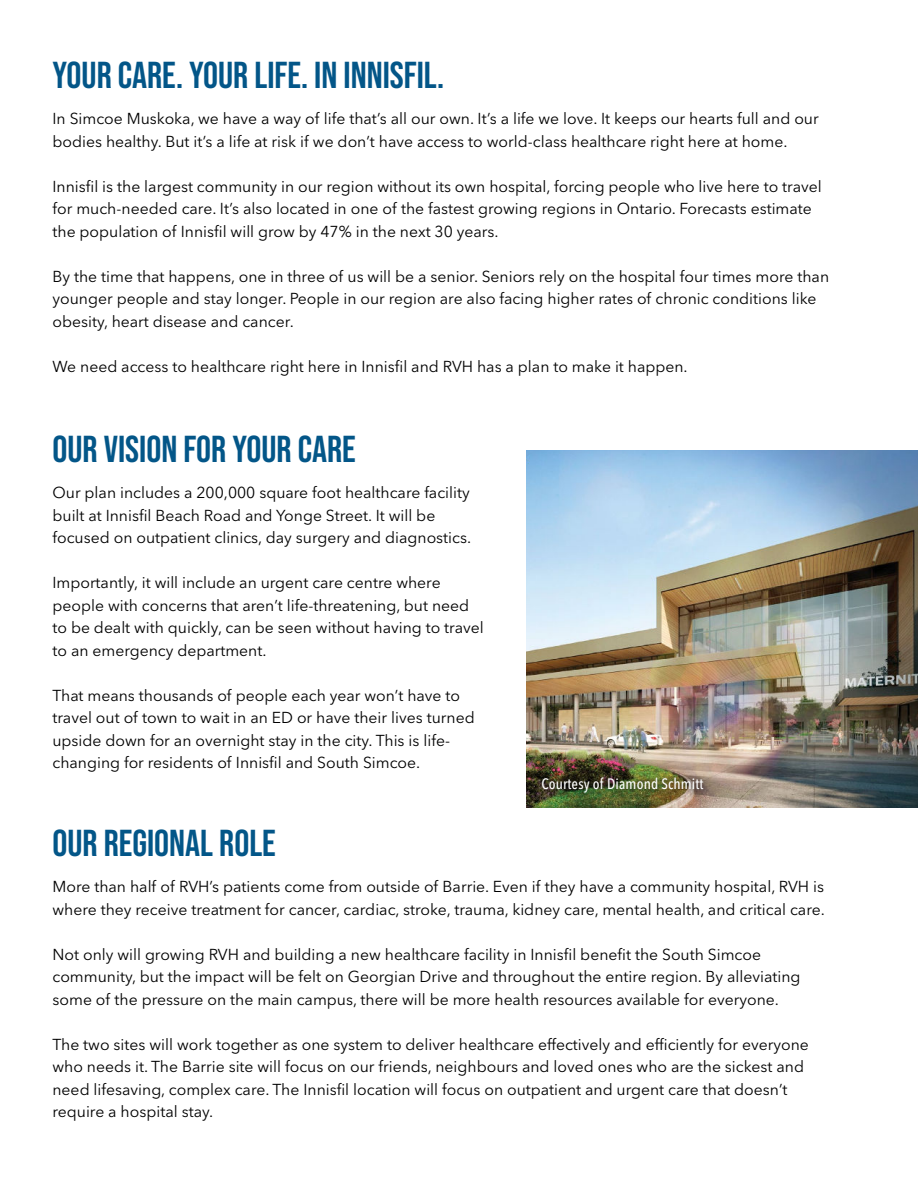
<style>
.page{position:relative;width:918px;height:1188px;background:#fff}
.page>*{position:absolute;margin:0;border:0;box-sizing:border-box;transform-origin:0 0}
.t1{font:37.5px "Bebas Neue";color:#035688}
.t2{font:15.75px/22.5px "Avenir Next LT Pro";color:#000}
.t3{font:500 condensed 15px "Avenir Next LT Pro";letter-spacing:.01em;color:#fff}
</style>
<div class="page">
<img style="left:526px;top:450px;width:392px;height:358px">
<div style="left:535px;top:770px;width:175px;height:31px;background:#000;opacity:.85"></div>
<h1 class="t1" style="left:52px;top:53px;width:393px">YOUR CARE. YOUR LIFE. IN INNISFIL.</h1>
<p class="t2" style="left:52px;top:109px;width:768px">In Simcoe Muskoka, we have a way of life that’s all our own. It’s a life we love. It keeps our hearts full and our bodies healthy. But it’s a life at risk if we don’t have access to world-class healthcare right here at home.</p>
<p class="t2" style="left:52px;top:177px;width:771px">Innisfil is the largest community in our region without its own hospital, forcing people who live here to travel for much-needed care. It’s also located in one of the fastest growing regions in Ontario. Forecasts estimate the population of Innisfil will grow by 47% in the next 30 years.</p>
<p class="t2" style="left:52px;top:267px;width:778px">By the time that happens, one in three of us will be a senior. Seniors rely on the hospital four times more than younger people and stay longer. People in our region are also facing higher rates of chronic conditions like obesity, heart disease and cancer.</p>
<p class="t2" style="left:52px;top:357px;width:637px">We need access to healthcare right here in Innisfil and RVH has a plan to make it happen.</p>
<h1 class="t1" style="left:52px;top:427px;width:305px">OUR VISION FOR YOUR CARE</h1>
<p class="t2" style="left:52px;top:483px;width:420px">Our plan includes a 200,000 square foot healthcare facility built at Innisfil Beach Road and Yonge Street. It will be focused on outpatient clinics, day surgery and diagnostics.</p>
<p class="t2" style="left:52px;top:573px;width:433px">Importantly, it will include an urgent care centre where people with concerns that aren’t life-threatening, but need to be dealt with quickly, can be seen without having to travel to an emergency department.</p>
<p class="t2" style="left:52px;top:685px;width:424px">That means thousands of people each year won’t have to travel out of town to wait in an ED or have their lives turned upside down for an overnight stay in the city. This is life&shy;changing for residents of Innisfil and South Simcoe.</p>
<p class="t3" style="left:542px;top:778px;width:163px">Courtesy of Diamond Schmitt</p>
<h1 class="t1" style="left:52px;top:821px;width:225px">OUR REGIONAL ROLE</h1>
<p class="t2" style="left:52px;top:877px;width:774px">More than half of RVH’s patients come from outside of Barrie. Even if they have a community hospital, RVH is where they receive treatment for cancer, cardiac, stroke, trauma, kidney care, mental health, and critical care.</p>
<p class="t2" style="left:52px;top:945px;width:749px">Not only will growing RVH and building a new healthcare facility in Innisfil benefit the South Simcoe community, but the impact will be felt on Georgian Drive and throughout the entire region. By alleviating some of the pressure on the main campus, there will be more health resources available for everyone.</p>
<p class="t2" style="left:52px;top:1035px;width:758px">The two sites will work together as one system to deliver healthcare effectively and efficiently for everyone who needs it. The Barrie site will focus on our friends, neighbours and loved ones who are the sickest and need lifesaving, complex care. The Innisfil location will focus on outpatient and urgent care that doesn’t require a hospital stay.</p>
</div>
